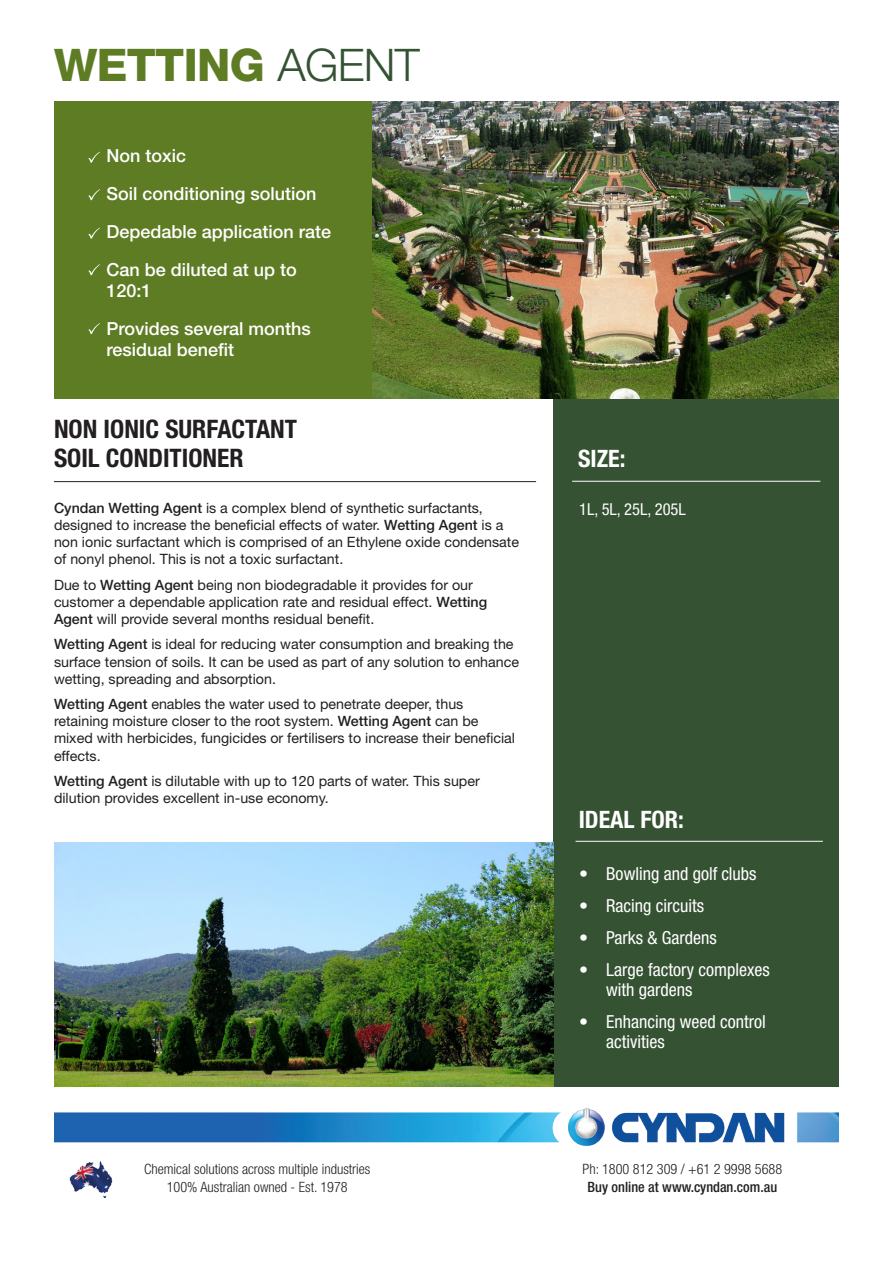
<style>
.page{position:relative;width:893px;height:1263px;background:#fff}
.page>*{position:absolute;margin:0;border:0;box-sizing:border-box;transform-origin:0 0}
.t1{font:800 45px "Helvetica Neue LT Std";letter-spacing:-.015em;color:#5e7c24}
.t2{font:700 condensed 25.5px "Helvetica Neue LT Std";color:#231f20}
.t3{font:700 condensed 24px "Helvetica Neue LT Std";color:#fff}
.t4{font:500 18px/21px "Helvetica Neue LT Std";color:#fff}
.t5{font:condensed 18px/19.5px "Helvetica Neue LT Std";color:#fff}
.t6{font:condensed 16.5px "Helvetica Neue LT Std";color:#fff}
.t7{font:14.25px/17.1px "Helvetica Neue LT Std";color:#231f20}
.t8{font:300 condensed 14.25px "Helvetica Neue LT Std";color:#231f20}
.t9{font:500 condensed 14.25px "Helvetica Neue LT Std";color:#231f20}
.s1{font-weight:300;color:#355233}
.s2{font-weight:500}
</style>
<div class="page">
<img style="left:54px;top:1108px;width:785px;height:38px">
<div style="left:54px;top:101px;width:320px;height:298px;background:#5e7c24"></div>
<div style="left:554px;top:391px;width:285px;height:695px;background:#355233"></div>
<svg style="left:88px;top:152px;width:12px;height:11px"></svg>
<hr style="left:572px;top:481px;width:248px;height:1px;background:#fff">
<svg style="left:88px;top:189px;width:12px;height:12px"></svg>
<svg style="left:88px;top:228px;width:12px;height:11px"></svg>
<img style="left:69px;top:1161px;width:44px;height:36px">
<hr style="left:575px;top:841px;width:248px;height:1px;background:#fff">
<svg style="left:88px;top:264px;width:12px;height:12px"></svg>
<img style="left:372px;top:101px;width:467px;height:298px">
<svg style="left:88px;top:323px;width:12px;height:11px"></svg>
<hr style="left:54px;top:481px;width:482px;height:1px;background:#231f20">
<img style="left:54px;top:842px;width:500px;height:244px">
<p class="t1" style="left:54px;top:38px;width:367px">WETTING <span class="s1">AGENT</span></p>
<p class="t4" style="left:106px;top:145px;width:81px">Non toxic</p>
<p class="t4" style="left:106px;top:183px;width:212px">Soil conditioning solution</p>
<p class="t4" style="left:106px;top:221px;width:226px">Depedable application rate</p>
<p class="t4" style="left:106px;top:259px;width:192px">Can be diluted at up to<br>120:1</p>
<p class="t4" style="left:106px;top:318px;width:206px">Provides several months residual benefit</p>
<p class="t2" style="left:54px;top:413px;width:245px">NON IONIC SURFACTANT</p>
<p class="t2" style="left:54px;top:442px;width:191px">SOIL CONDITIONER</p>
<p class="t7" style="left:54px;top:499px;width:467px"><span class="s2">Cyndan Wetting Agent</span> is a complex blend of synthetic surfactants, designed to increase the beneficial effects of water. <span class="s2">Wetting Agent</span> is a non ionic surfactant which is comprised of an Ethylene oxide condensate of nonyl phenol. This is not a toxic surfactant.</p>
<p class="t7" style="left:54px;top:576px;width:435px">Due to <span class="s2">Wetting Agent</span> being non biodegradable it provides for our customer a dependable application rate and residual effect. <span class="s2">Wetting<br>Agent</span> will provide several months residual benefit.</p>
<p class="t7" style="left:54px;top:636px;width:467px"><span class="s2">Wetting Agent</span> is ideal for reducing water consumption and breaking the surface tension of soils. It can be used as part of any solution to enhance wetting, spreading and absorption.</p>
<p class="t7" style="left:54px;top:695px;width:463px"><span class="s2">Wetting Agent</span> enables the water used to penetrate deeper, thus retaining moisture closer to the root system. <span class="s2">Wetting Agent</span> can be mixed with herbicides, fungicides or fertilisers to increase their beneficial effects.</p>
<p class="t7" style="left:54px;top:772px;width:427px"><span class="s2">Wetting Agent</span> is dilutable with up to 120 parts of water. This super dilution provides excellent in-use economy.</p>
<p class="t8" style="left:144px;top:1161px;width:228px">Chemical solutions across multiple industries</p>
<p class="t8" style="left:167px;top:1179px;width:183px">100% Australian owned - Est. 1978</p>
<p class="t3" style="left:578px;top:444px;width:49px">SIZE:</p>
<p class="t6" style="left:579px;top:500px;width:108px">1L, 5L, 25L, 205L</p>
<p class="t3" style="left:579px;top:805px;width:107px">IDEAL FOR:</p>
<p class="t5" style="left:579px;top:863px;width:179px">• Bowling and golf clubs</p>
<p class="t5" style="left:579px;top:896px;width:126px">• Racing circuits</p>
<p class="t5" style="left:579px;top:928px;width:139px">• Parks &amp; Gardens</p>
<p class="t5" style="left:606px;top:960px;width:165px;text-indent:-27px">• Large factory complexes with gardens</p>
<p class="t5" style="left:606px;top:1012px;width:161px;text-indent:-27px">• Enhancing weed control activities</p>
<p class="t8" style="left:583px;top:1161px;width:201px">Ph: 1800 812 309 / +61 2 9998 5688</p>
<p class="t9" style="left:588px;top:1179px;width:191px">Buy online at www.cyndan.com.au</p>
</div>
